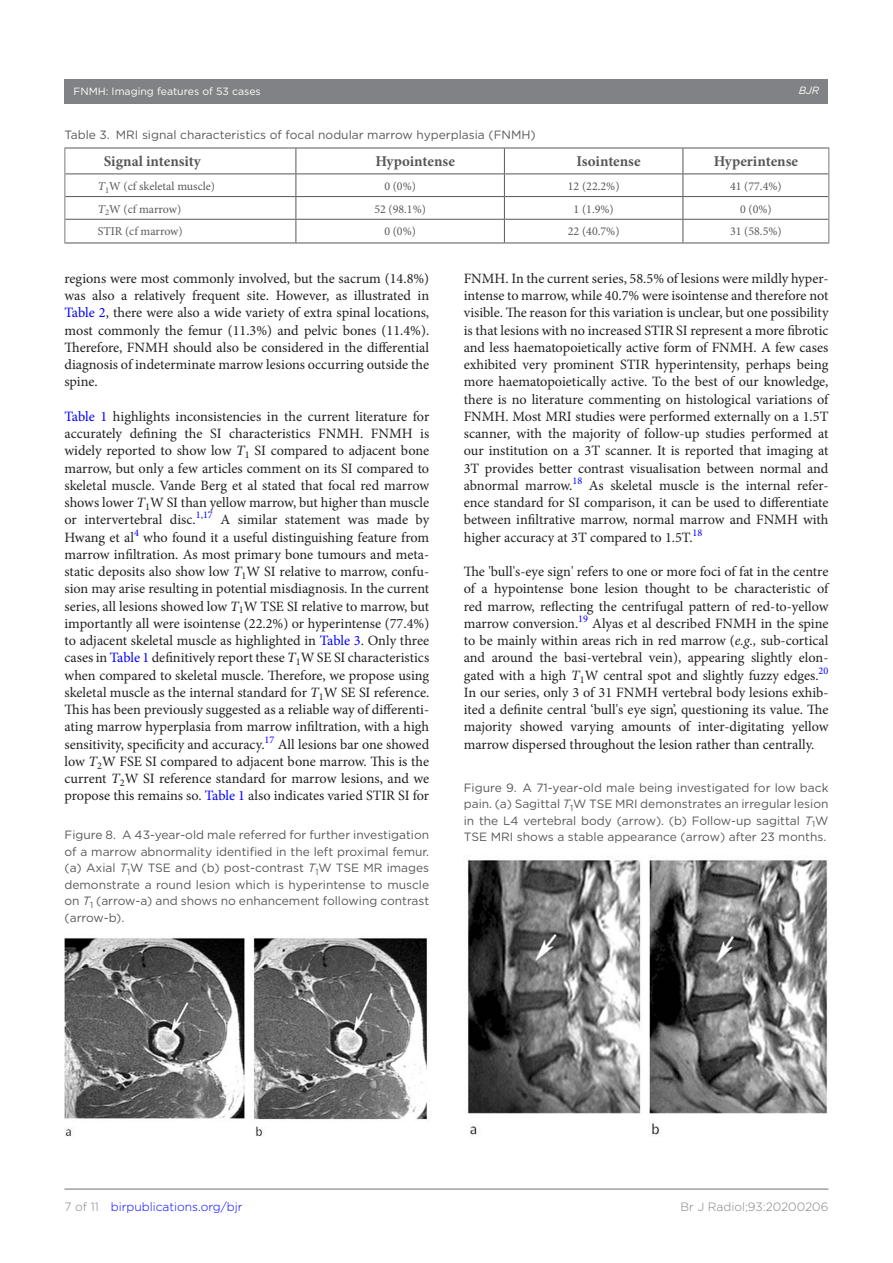
<style>
.page{position:relative;width:893px;height:1263px;background:#fff}
.page>*{position:absolute;margin:0;border:0;box-sizing:border-box;transform-origin:0 0}
.t1{font:700 15px "Minion Pro";letter-spacing:-.005em;color:#57585a}
.t2{font:14.25px/17.2px "Minion Pro";color:#231f20;text-align:justify}
.t3{font:12px/16.5px "Gotham";color:#57585a;text-align:justify}
.t4{font:12px "Minion Pro";color:#57585a}
.t5{font:300 12px "Gotham";color:#00f}
.t6{font:300 12px "Gotham";color:#808285}
.t7{font:10.5px "Gotham";color:#fff}
.t8{font:italic 10.5px "Gotham";color:#fff}
.s1{font-style:italic}
.s2{color:#00f}
.s3{color:#808285}
</style>
<div class="page">
<hr style="left:64px;top:1188px;width:764px;height:2px;background:#808285">
<div style="left:64px;top:79px;width:764px;height:24px;background:#808285"></div>
<hr style="left:64px;top:148px;width:232px;height:1px;background:#57585a">
<hr style="left:65px;top:174px;width:231px;height:1px;background:#57585a">
<hr style="left:296px;top:148px;width:208px;height:1px;background:#57585a">
<hr style="left:296px;top:174px;width:208px;height:1px;background:#57585a">
<hr style="left:504px;top:148px;width:179px;height:1px;background:#57585a">
<hr style="left:504px;top:174px;width:179px;height:1px;background:#57585a">
<hr style="left:683px;top:148px;width:146px;height:1px;background:#57585a">
<hr style="left:683px;top:174px;width:145px;height:1px;background:#57585a">
<hr style="left:65px;top:196px;width:231px;height:1px;background:#57585a">
<hr style="left:296px;top:196px;width:208px;height:1px;background:#57585a">
<hr style="left:504px;top:196px;width:179px;height:1px;background:#57585a">
<hr style="left:683px;top:196px;width:145px;height:1px;background:#57585a">
<hr style="left:65px;top:219px;width:231px;height:1px;background:#57585a">
<hr style="left:64px;top:243px;width:232px;height:1px;background:#57585a">
<hr style="left:296px;top:219px;width:208px;height:1px;background:#57585a">
<svg style="left:296px;top:148px;width:1px;height:95px"></svg>
<hr style="left:296px;top:243px;width:208px;height:1px;background:#57585a">
<hr style="left:504px;top:219px;width:179px;height:1px;background:#57585a">
<svg style="left:504px;top:148px;width:1px;height:95px"></svg>
<hr style="left:504px;top:243px;width:179px;height:1px;background:#57585a">
<hr style="left:683px;top:219px;width:145px;height:1px;background:#57585a">
<svg style="left:682px;top:148px;width:1px;height:95px"></svg>
<hr style="left:683px;top:243px;width:146px;height:1px;background:#57585a">
<svg style="left:64px;top:148px;width:1px;height:95px"></svg>
<svg style="left:828px;top:148px;width:1px;height:95px"></svg>
<img style="left:64px;top:938px;width:363px;height:198px">
<img style="left:468px;top:860px;width:359px;height:275px">
<p class="t7" style="left:74px;top:85px;width:189px">FNMH: Imaging features of 53 cases</p>
<p class="t8" style="left:799px;top:85px;width:22px">BJR</p>
<p class="t3" style="left:64px;top:126px;width:473px">Table 3. MRI signal characteristics of focal nodular marrow hyperplasia (FNMH)</p>
<p class="t1" style="left:104px;top:151px;width:99px">Signal intensity</p>
<p class="t1" style="left:375px;top:151px;width:81px">Hypointense</p>
<p class="t1" style="left:577px;top:151px;width:66px">Isointense</p>
<p class="t1" style="left:714px;top:151px;width:86px">Hyperintense</p>
<p class="t4" style="left:98px;top:178px;width:119px"><span class="s1">T</span><sub>1</sub>W (cf skeletal muscle)</p>
<p class="t4" style="left:384px;top:178px;width:33px">0 (0%)</p>
<p class="t4" style="left:568px;top:178px;width:53px">12 (22.2%)</p>
<p class="t4" style="left:730px;top:178px;width:53px">41 (77.4%)</p>
<p class="t4" style="left:98px;top:201px;width:85px"><span class="s1">T</span><sub>2</sub>W (cf marrow)</p>
<p class="t4" style="left:374px;top:201px;width:53px">52 (98.1%)</p>
<p class="t4" style="left:574px;top:201px;width:42px">1 (1.9%)</p>
<p class="t4" style="left:740px;top:201px;width:33px">0 (0%)</p>
<p class="t4" style="left:98px;top:224px;width:86px">STIR (cf marrow)</p>
<p class="t4" style="left:384px;top:224px;width:33px">0 (0%)</p>
<p class="t4" style="left:568px;top:224px;width:53px">22 (40.7%)</p>
<p class="t4" style="left:730px;top:224px;width:53px">31 (58.5%)</p>
<p class="t2" style="left:64px;top:270px;width:366px">regions were most commonly involved, but the sacrum (14.8%) was also a relatively frequent site. However, as illustrated in <span class="s2">Table 2</span>, there were also a wide variety of extra spinal locations, most commonly the femur (11.3%) and pelvic bones (11.4%).<br>Therefore, FNMH should also be considered in the differential diagnosis of indeterminate marrow lesions occurring outside the spine.</p>
<p class="t2" style="left:64px;top:408px;width:366px"><span class="s2">Table 1</span> highlights inconsistencies in the current literature for accurately defining the SI characteristics FNMH. FNMH is widely reported to show low <span class="s1">T</span><sub>1</sub> SI compared to adjacent bone marrow, but only a few articles comment on its SI compared to skeletal muscle. Vande Berg et al stated that focal red marrow shows lower <span class="s1">T</span><sub>1</sub>W SI than yellow marrow, but higher than muscle or intervertebral disc.<sup>1,17</sup> A similar statement was made by Hwang et al<sup>4</sup> who found it a useful distinguishing feature from marrow infiltration. As most primary bone tumours and meta&shy;static deposits also show low <span class="s1">T</span><sub>1</sub>W SI relative to marrow, confu&shy;sion may arise resulting in potential misdiagnosis. In the current series, all lesions showed low <span class="s1">T</span><sub>1</sub>W TSE SI relative to marrow, but importantly all were isointense (22.2%) or hyperintense (77.4%) to adjacent skeletal muscle as highlighted in <span class="s2">Table 3</span>. Only three cases in <span class="s2">Table 1</span> definitively report these <span class="s1">T</span><sub>1</sub>W SE SI characteristics when compared to skeletal muscle. Therefore, we propose using skeletal muscle as the internal standard for <span class="s1">T</span><sub>1</sub>W SE SI reference.<br>This has been previously suggested as a reliable way of differenti&shy;ating marrow hyperplasia from marrow infiltration, with a high sensitivity, specificity and accuracy.<sup>17</sup> All lesions bar one showed low <span class="s1">T</span><sub>2</sub>W FSE SI compared to adjacent bone marrow. This is the current <span class="s1">T</span><sub>2</sub>W SI reference standard for marrow lesions, and we propose this remains so. <span class="s2">Table 1</span> also indicates varied STIR SI for</p>
<p class="t3" style="left:64px;top:826px;width:366px">Figure 8. A 43-year-old male referred for further investigation of a marrow abnormality identified in the left proximal femur. (a) Axial <span class="s1">T</span><sub>1</sub>W TSE and (b) post-contrast <span class="s1">T</span><sub>1</sub>W TSE MR images demonstrate a round lesion which is hyperintense to muscle on <span class="s1">T</span><sub>1</sub> (arrow-a) and shows no enhancement following contrast (arrow-b).</p>
<p class="t2" style="left:464px;top:270px;width:366px">FNMH. In the current series, 58.5% of lesions were mildly hyper&shy;intense to marrow, while 40.7% were isointense and therefore not visible. The reason for this variation is unclear, but one possibility is that lesions with no increased STIR SI represent a more fibrotic and less haematopoietically active form of FNMH. A few cases exhibited very prominent STIR hyperintensity, perhaps being more haematopoietically active. To the best of our knowledge, there is no literature commenting on histological variations of FNMH. Most MRI studies were performed externally on a 1.5T scanner, with the majority of follow-up studies performed at our institution on a 3T scanner. It is reported that imaging at 3T provides better contrast visualisation between normal and abnormal marrow.<sup>18</sup> As skeletal muscle is the internal refer&shy;ence standard for SI comparison, it can be used to differentiate between infiltrative marrow, normal marrow and FNMH with higher accuracy at 3T compared to 1.5T.<sup>18</sup></p>
<p class="t2" style="left:464px;top:563px;width:366px">The 'bull's-eye sign' refers to one or more foci of fat in the centre of a hypointense bone lesion thought to be characteristic of red marrow, reflecting the centrifugal pattern of red-to-yellow marrow conversion.<sup>19</sup> Alyas et al described FNMH in the spine to be mainly within areas rich in red marrow (<span class="s1">e.g.,</span> sub-cortical and around the basi-vertebral vein), appearing slightly elon&shy;gated with a high <span class="s1">T</span><sub>1</sub>W central spot and slightly fuzzy edges.<sup>20<br></sup>In our series, only 3 of 31 FNMH vertebral body lesions exhib&shy;ited a definite central ‘bull's eye sign’, questioning its value. The majority showed varying amounts of inter-digitating yellow marrow dispersed throughout the lesion rather than centrally.</p>
<p class="t3" style="left:464px;top:779px;width:366px">Figure 9. A 71-year-old male being investigated for low back pain. (a) Sagittal <span class="s1">T</span><sub>1</sub>W TSE MRI demonstrates an irregular lesion in the L4 vertebral body (arrow). (b) Follow-up sagittal <span class="s1">T</span><sub>1</sub>W TSE MRI shows a stable appearance (arrow) after 23 months.</p>
<p class="t5" style="left:64px;top:1199px;width:179px"><span class="s3">7 of 11</span> birpublications.org/bjr</p>
<p class="t6" style="left:681px;top:1199px;width:149px">Br J Radiol;93:20200206</p>
</div>
